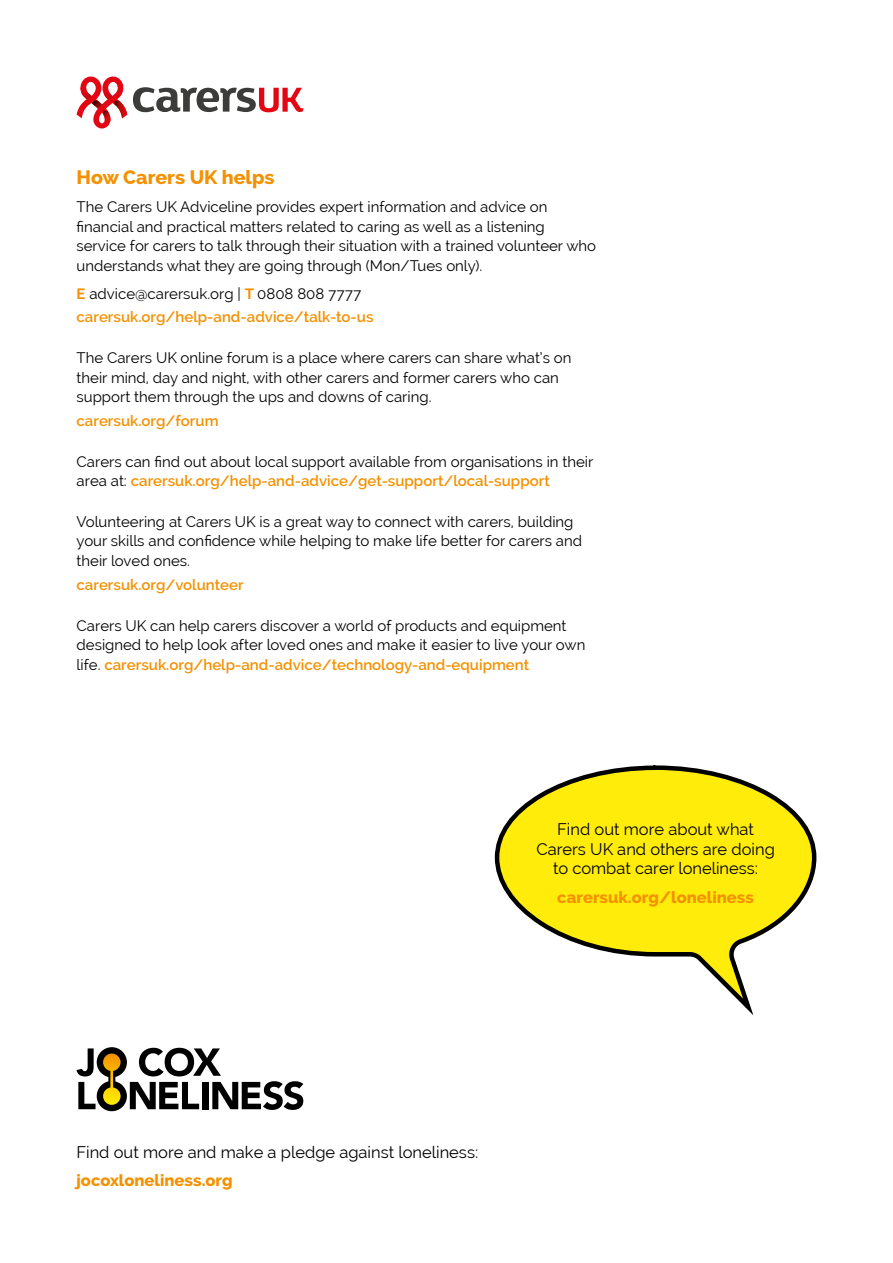
<style>
.page{position:relative;width:893px;height:1263px;background:#fff}
.page>*{position:absolute;margin:0;border:0;box-sizing:border-box;transform-origin:0 0}
.t1{font:800 19.5px "Raleway";color:#f39100}
.t2{font:16.5px/19.8px "Raleway";color:#000;text-align:center}
.t3{font:800 16.5px "Raleway";color:#f39100}
.t4{font:15px/19.5px "Raleway";color:#000}
.t5{font:600 15px/23.7px "Raleway";color:#f39100}
.s1{font-weight:700}
.s2{font-weight:400;color:#000}
.s3{font-weight:600;color:#f39100}
</style>
<div class="page">
<svg style="left:133px;top:87px;width:170px;height:25px"></svg>
<svg style="left:77px;top:77px;width:50px;height:51px"></svg>
<svg style="left:77px;top:1047px;width:226px;height:64px"></svg>
<svg style="left:494px;top:765px;width:323px;height:250px"></svg>
<h1 class="t1" style="left:77px;top:166px;width:200px">How Carers UK helps</h1>
<p class="t4" style="left:77px;top:197px;width:521px">The Carers UK Adviceline provides expert information and advice on financial and practical matters related to caring as well as a listening service for carers to talk through their situation with a trained volunteer who understands what they are going through (Mon/Tues only).</p>
<p class="t5" style="left:77px;top:282px;width:299px"><span class="s1">E</span> <span class="s2">advice@carersuk.org |</span> <span class="s1">T</span> <span class="s2">0808 808 7777 </span>carersuk.org/help-and-advice/talk-to-us</p>
<p class="t4" style="left:77px;top:348px;width:496px">The Carers UK online forum is a place where carers can share what’s on their mind, day and night, with other carers and former carers who can support them through the ups and downs of caring.</p>
<p class="t5" style="left:77px;top:409px;width:144px">carersuk.org/forum</p>
<p class="t4" style="left:77px;top:452px;width:518px">Carers can find out about local support available from organisations in their area at: <span class="s3">carersuk.org/help-and-advice/get-support/local-support</span></p>
<p class="t4" style="left:77px;top:512px;width:507px">Volunteering at Carers UK is a great way to connect with carers, building your skills and confidence while helping to make life better for carers and their loved ones.</p>
<p class="t5" style="left:77px;top:573px;width:169px">carersuk.org/volunteer</p>
<p class="t4" style="left:77px;top:615px;width:510px">Carers UK can help carers discover a world of products and equipment designed to help look after loved ones and make it easier to live your own life. <span class="s3">carersuk.org/help-and-advice/technology-and-equipment</span></p>
<p class="t2" style="left:536px;top:819px;width:240px">Find out more about what<br>Carers UK and others are doing to combat carer loneliness:</p>
<p class="t3" style="left:557px;top:887px;width:198px">carersuk.org/loneliness</p>
<p class="t2" style="left:77px;top:1142px;width:403px">Find out more and make a pledge against loneliness:</p>
<p class="t3" style="left:77px;top:1171px;width:158px">jocoxloneliness.org</p>
</div>
